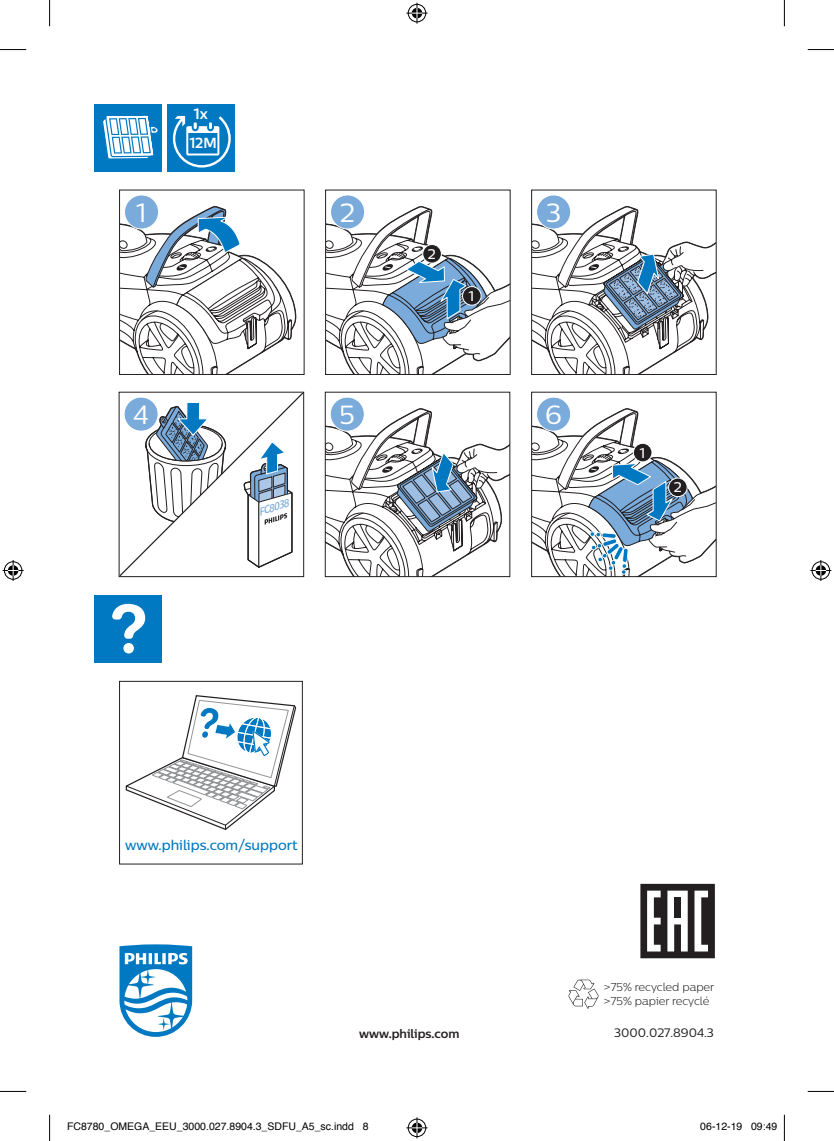
<style>
.page{position:relative;width:834px;height:1141px;background:#fff}
.page>*{position:absolute;margin:0;border:0;box-sizing:border-box;transform-origin:0 0}
.t1{font:26.25px "Centrale Sans";color:#fff}
.t2{font:700 14.88px "Centrale Sans";color:#fff}
.t3{font:700 14.53px "Centrale Sans";color:#fff;scale:.95 1}
.t4{font:500 14px "Centrale Sans";color:#0079c2}
.t5{font:500 14px "Centrale Sans";color:#fff}
.t6{font:700 12.25px "Centrale Sans";color:#231f20}
.t7{font:12.25px "Centrale Sans";color:#231f20}
.t8{font:300 11.38px/14px "Centrale Sans";color:#231f20}
.t9{font:italic 500 10.67px "Centrale Sans Cnd";color:#7aabdb}
.t10{font:10.5px "Helvetica";color:#000}
</style>
<div class="page">
<div style="left:94px;top:595px;width:68px;height:68px;background:#0079c2"></div>
<svg style="left:112px;top:604px;width:33px;height:35px"></svg>
<div style="left:123px;top:643px;width:11px;height:10px;background:#fff;border-radius:50%"></div>
<svg style="left:568px;top:980px;width:30px;height:29px"></svg>
<svg style="left:640px;top:884px;width:74px;height:74px"></svg>
<svg style="left:119px;top:944px;width:73px;height:93px"></svg>
<div style="left:94px;top:104px;width:68px;height:68px;background:#0079c2"></div>
<svg style="left:103px;top:115px;width:55px;height:44px"></svg>
<div style="left:167px;top:104px;width:68px;height:68px;background:#0079c2"></div>
<svg style="left:173px;top:116px;width:58px;height:52px"></svg>
<svg style="left:125px;top:695px;width:172px;height:135px"></svg>
<div style="left:202px;top:731px;width:6px;height:7px;background:#0079c2;border-radius:3px"></div>
<div style="left:119px;top:681px;width:184px;height:183px;border:1px solid #231f20"></div>
<svg style="left:119px;top:189px;width:186px;height:186px"></svg>
<svg style="left:325px;top:189px;width:186px;height:186px"></svg>
<svg style="left:531px;top:189px;width:185px;height:186px"></svg>
<svg style="left:118px;top:391px;width:186px;height:186px"></svg>
<svg style="left:324px;top:391px;width:186px;height:186px"></svg>
<svg style="left:531px;top:391px;width:185px;height:186px"></svg>
<div style="left:124px;top:195px;width:34px;height:34px;background:#7aabdb;border-radius:50%"></div>
<div style="left:124px;top:195px;width:35px;height:34px;border:1px solid #fff;border-radius:50%"></div>
<div style="left:330px;top:195px;width:34px;height:34px;background:#7aabdb;border-radius:50%"></div>
<div style="left:330px;top:195px;width:35px;height:34px;border:1px solid #fff;border-radius:50%"></div>
<div style="left:536px;top:195px;width:34px;height:34px;background:#7aabdb;border-radius:50%"></div>
<div style="left:536px;top:195px;width:35px;height:34px;border:1px solid #fff;border-radius:50%"></div>
<div style="left:124px;top:397px;width:34px;height:34px;background:#7aabdb;border-radius:50%"></div>
<div style="left:124px;top:397px;width:34px;height:34px;border:1px solid #fff;border-radius:50%"></div>
<div style="left:330px;top:397px;width:34px;height:34px;background:#7aabdb;border-radius:50%"></div>
<div style="left:330px;top:397px;width:34px;height:34px;border:1px solid #fff;border-radius:50%"></div>
<div style="left:536px;top:397px;width:34px;height:34px;background:#7aabdb;border-radius:50%"></div>
<div style="left:536px;top:397px;width:35px;height:34px;border:1px solid #fff;border-radius:50%"></div>
<svg style="left:0;top:49px;width:26px;height:1px"></svg>
<svg style="left:807px;top:49px;width:26px;height:1px"></svg>
<svg style="left:0;top:1091px;width:26px;height:1px"></svg>
<svg style="left:807px;top:1091px;width:26px;height:1px"></svg>
<svg style="left:49px;top:0;width:1px;height:26px"></svg>
<svg style="left:49px;top:1115px;width:1px;height:26px"></svg>
<svg style="left:783px;top:0;width:1px;height:26px"></svg>
<svg style="left:783px;top:1115px;width:1px;height:26px"></svg>
<svg style="left:406px;top:3px;width:21px;height:21px"></svg>
<svg style="left:406px;top:1117px;width:21px;height:21px"></svg>
<svg style="left:3px;top:560px;width:21px;height:21px"></svg>
<svg style="left:810px;top:560px;width:21px;height:21px"></svg>
<h2 class="t2" style="left:194px;top:104px;width:15px">1x</h2>
<h3 class="t3" style="left:190px;top:134px;width:30px">12M</h3>
<h1 class="t1" style="left:137px;top:196px;width:11px">1</h1>
<h1 class="t1" style="left:340px;top:196px;width:16px">2</h1>
<h1 class="t1" style="left:546px;top:196px;width:17px">3</h1>
<h3 class="t5" style="left:428px;top:245px;width:10px">2</h3>
<h3 class="t5" style="left:469px;top:287px;width:7px">1</h3>
<h1 class="t1" style="left:133px;top:398px;width:17px">4</h1>
<h1 class="t1" style="left:339px;top:398px;width:17px">5</h1>
<h1 class="t1" style="left:545px;top:398px;width:18px">6</h1>
<p class="t9" style="left:256px;top:506px;width:32px;rotate:-18deg">FC8038</p>
<h3 class="t5" style="left:639px;top:444px;width:7px">1</h3>
<h3 class="t5" style="left:673px;top:479px;width:10px">2</h3>
<h3 class="t4" style="left:125px;top:836px;width:174px">www.philips.com/support</h3>
<p class="t8" style="left:603px;top:979px;width:112px">&gt;75% recycled paper &gt;75% papier recyclé</p>
<p class="t6" style="left:359px;top:1026px;width:102px">www.philips.com</p>
<p class="t7" style="left:614px;top:1025px;width:101px">3000.027.8904.3</p>
<p class="t10" style="left:67px;top:1119px;width:303px">FC8780_OMEGA_EEU_3000.027.8904.3_SDFU_A5_sc.indd 8</p>
<p class="t10" style="left:700px;top:1119px;width:79px">06-12-19 09:49</p>
</div>
